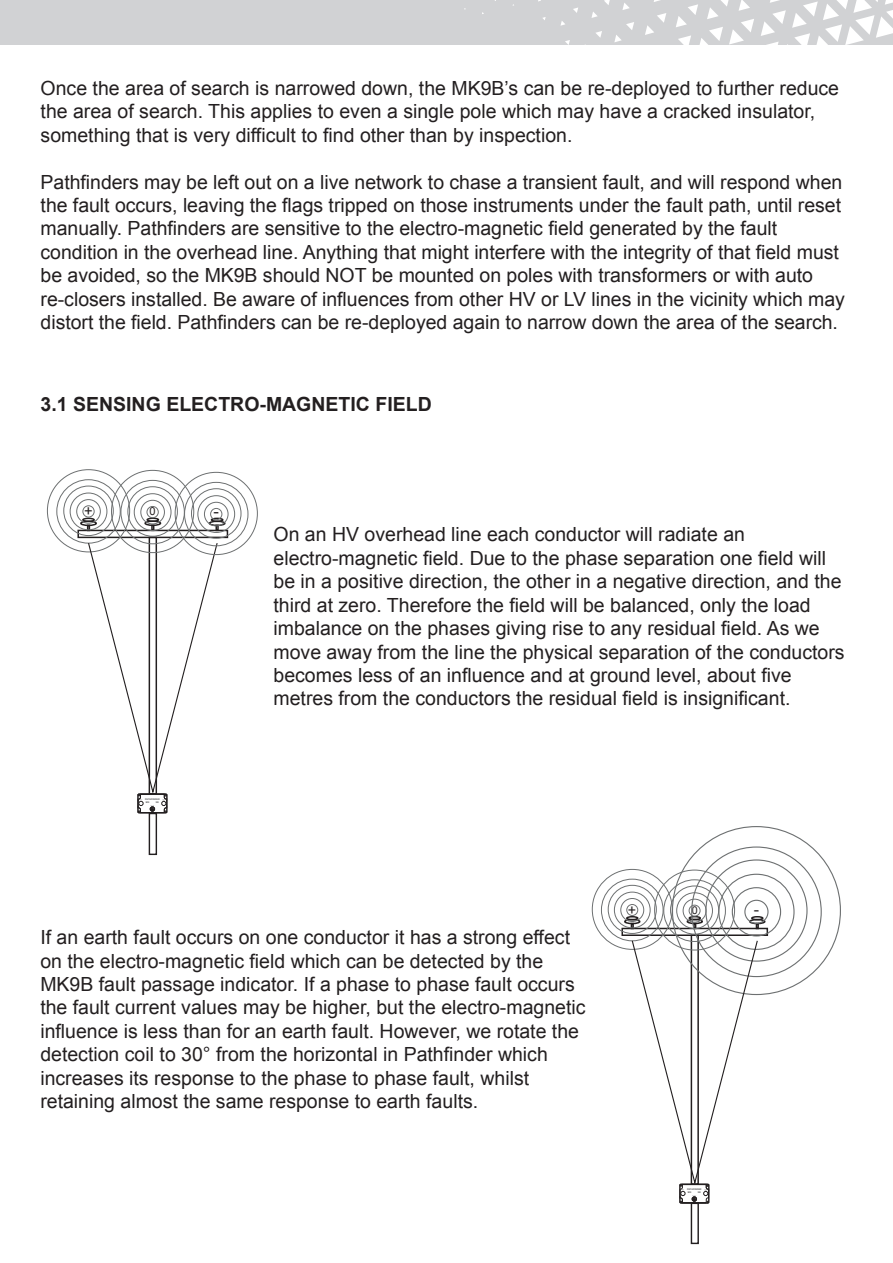
<style>
.page{position:relative;width:893px;height:1263px;background:#fff}
.page>*{position:absolute;margin:0;border:0;box-sizing:border-box;transform-origin:0 0}
.t1{font:19.5px/23.4px "Arial";color:#231f20}
.t2{font:700 19.5px "Arial";color:#231f20}
.t3{font:16.65px "Arial";color:#231f20}
.t4{font:16.2px "Arial";color:#231f20}
.t5{font:14.7px "Arial";color:#231f20}
.t6{font:14.4px "Arial";color:#231f20}
.t7{font:11.1px "Arial";color:#231f20}
.t8{font:10.8px "Arial";color:#231f20}
.t9{font:700 2.25px/2.7px "Arial";color:#57585a}
</style>
<div class="page">
<div style="left:0;top:0;width:893px;height:44px;background:#d1d2d4"></div>
<svg style="left:761px;top:0;width:132px;height:45px"></svg>
<svg style="left:676px;top:0;width:78px;height:45px"></svg>
<svg style="left:645px;top:13px;width:21px;height:22px"></svg>
<svg style="left:614px;top:22px;width:20px;height:20px"></svg>
<svg style="left:622px;top:3px;width:7px;height:7px"></svg>
<svg style="left:596px;top:31px;width:6px;height:7px"></svg>
<svg style="left:604px;top:0;width:6px;height:5px"></svg>
<svg style="left:591px;top:12px;width:6px;height:6px"></svg>
<svg style="left:565px;top:40px;width:5px;height:5px"></svg>
<svg style="left:573px;top:7px;width:5px;height:6px"></svg>
<svg style="left:560px;top:21px;width:5px;height:5px"></svg>
<div style="left:691px;top:1202px;width:8px;height:42px;border:1px solid #231f20"></div>
<div style="left:621px;top:928px;width:147px;height:8px;border:2px solid #231f20"></div>
<div style="left:624px;top:919px;width:16px;height:5px;border:2px solid #231f20;border-radius:50%"></div>
<div style="left:626px;top:916px;width:12px;height:4px;border:2px solid #231f20;border-radius:50%"></div>
<svg style="left:631px;top:923px;width:3px;height:6px"></svg>
<div style="left:749px;top:919px;width:16px;height:5px;border:2px solid #231f20;border-radius:50%"></div>
<div style="left:751px;top:916px;width:12px;height:4px;border:2px solid #231f20;border-radius:50%"></div>
<svg style="left:756px;top:924px;width:3px;height:5px"></svg>
<div style="left:687px;top:919px;width:16px;height:5px;border:2px solid #231f20;border-radius:50%"></div>
<div style="left:689px;top:916px;width:12px;height:4px;border:2px solid #231f20;border-radius:50%"></div>
<svg style="left:693px;top:923px;width:3px;height:4px"></svg>
<div style="left:744px;top:900px;width:24px;height:24px;border:1px solid #6d7071;border-radius:50%"></div>
<div style="left:732px;top:887px;width:49px;height:49px;border:1px solid #6d7071;border-radius:50%"></div>
<div style="left:689px;top:905px;width:11px;height:11px;border:1px solid #6d7071;border-radius:50%"></div>
<div style="left:670px;top:886px;width:49px;height:48px;border:1px solid #6d7071;border-radius:50%"></div>
<div style="left:664px;top:880px;width:62px;height:62px;border:1px solid #6d7071;border-radius:50%"></div>
<div style="left:676px;top:892px;width:37px;height:37px;border:1px solid #6d7071;border-radius:50%"></div>
<div style="left:683px;top:899px;width:23px;height:23px;border:1px solid #6d7071;border-radius:50%"></div>
<div style="left:627px;top:904px;width:11px;height:12px;border:1px solid #6d7071;border-radius:50%"></div>
<div style="left:608px;top:885px;width:48px;height:49px;border:1px solid #6d7071;border-radius:50%"></div>
<div style="left:601px;top:879px;width:62px;height:62px;border:1px solid #6d7071;border-radius:50%"></div>
<div style="left:614px;top:892px;width:36px;height:36px;border:1px solid #6d7071;border-radius:50%"></div>
<div style="left:621px;top:898px;width:23px;height:24px;border:1px solid #6d7071;border-radius:50%"></div>
<div style="left:149px;top:813px;width:8px;height:42px;border:1px solid #231f20"></div>
<div style="left:77px;top:530px;width:151px;height:8px;border:2px solid #231f20"></div>
<div style="left:80px;top:521px;width:17px;height:5px;border:2px solid #231f20;border-radius:50%"></div>
<div style="left:82px;top:518px;width:13px;height:4px;border:2px solid #231f20;border-radius:50%"></div>
<svg style="left:87px;top:525px;width:3px;height:6px"></svg>
<div style="left:209px;top:521px;width:17px;height:5px;border:2px solid #231f20;border-radius:50%"></div>
<div style="left:211px;top:518px;width:12px;height:4px;border:2px solid #231f20;border-radius:50%"></div>
<svg style="left:215px;top:526px;width:4px;height:5px"></svg>
<div style="left:144px;top:520px;width:17px;height:6px;border:2px solid #231f20;border-radius:50%"></div>
<div style="left:146px;top:517px;width:13px;height:5px;border:2px solid #231f20;border-radius:50%"></div>
<svg style="left:151px;top:524px;width:3px;height:5px"></svg>
<div style="left:147px;top:506px;width:11px;height:12px;border:1px solid #6d7071;border-radius:50%"></div>
<div style="left:128px;top:486px;width:50px;height:50px;border:1px solid #6d7071;border-radius:50%"></div>
<div style="left:121px;top:480px;width:64px;height:64px;border:1px solid #6d7071;border-radius:50%"></div>
<div style="left:134px;top:493px;width:37px;height:38px;border:1px solid #6d7071;border-radius:50%"></div>
<div style="left:141px;top:500px;width:24px;height:24px;border:1px solid #6d7071;border-radius:50%"></div>
<div style="left:83px;top:506px;width:11px;height:11px;border:1px solid #6d7071;border-radius:50%"></div>
<div style="left:64px;top:486px;width:49px;height:50px;border:1px solid #6d7071;border-radius:50%"></div>
<div style="left:57px;top:479px;width:63px;height:64px;border:1px solid #6d7071;border-radius:50%"></div>
<div style="left:70px;top:493px;width:37px;height:37px;border:1px solid #6d7071;border-radius:50%"></div>
<div style="left:77px;top:499px;width:24px;height:24px;border:1px solid #6d7071;border-radius:50%"></div>
<div style="left:210px;top:508px;width:12px;height:12px;border:1px solid #6d7071;border-radius:50%"></div>
<div style="left:191px;top:488px;width:50px;height:50px;border:1px solid #6d7071;border-radius:50%"></div>
<div style="left:184px;top:482px;width:64px;height:64px;border:1px solid #6d7071;border-radius:50%"></div>
<div style="left:198px;top:495px;width:37px;height:38px;border:1px solid #6d7071;border-radius:50%"></div>
<div style="left:204px;top:502px;width:24px;height:24px;border:1px solid #6d7071;border-radius:50%"></div>
<svg style="left:87px;top:542px;width:131px;height:271px"></svg>
<div style="left:138px;top:794px;width:29px;height:19px;border:1px solid #231f20"></div>
<svg style="left:631px;top:939px;width:128px;height:264px"></svg>
<div style="left:680px;top:1184px;width:29px;height:19px;border:1px solid #231f20"></div>
<p class="t1" style="left:41px;top:77px;width:800px">Once the area of search is narrowed down, the MK9B’s can be re-deployed to further reduce the area of search. This applies to even a single pole which may have a cracked insulator, something that is very difficult to find other than by inspection.</p>
<p class="t1" style="left:41px;top:170px;width:806px">Pathfinders may be left out on a live network to chase a transient fault, and will respond when the fault occurs, leaving the flags tripped on those instruments under the fault path, until reset manually. Pathfinders are sensitive to the electro-magnetic field generated by the fault condition in the overhead line. Anything that might interfere with the integrity of that field must be avoided, so the MK9B should NOT be mounted on poles with transformers or with auto re-closers installed. Be aware of influences from other HV or LV lines in the vicinity which may distort the field. Pathfinders can be re-deployed again to narrow down the area of the search.</p>
<p class="t2" style="left:41px;top:392px;width:393px">3.1 SENSING ELECTRO-MAGNETIC FIELD</p>
<p class="t5" style="left:84px;top:502px;width:10px">+</p>
<p class="t7" style="left:150px;top:504px;width:8px">0</p>
<p class="t3" style="left:213px;top:500px;width:7px">-</p>
<p class="t9" style="left:146px;top:798px;width:15px;text-indent:-1px">PATHFINDER<br>MK</p>
<p class="t9" style="left:156px;top:801px;width:4px">9B</p>
<p class="t1" style="left:273px;top:523px;width:573px">On an HV overhead line each conductor will radiate an electro-magnetic field. Due to the phase separation one field will be in a positive direction, the other in a negative direction, and the third at zero. Therefore the field will be balanced, only the load imbalance on the phases giving rise to any residual field. As we move away from the line the physical separation of the conductors becomes less of an influence and at ground level, about five metres from the conductors the residual field is insignificant.</p>
<p class="t6" style="left:628px;top:900px;width:10px">+</p>
<p class="t8" style="left:692px;top:903px;width:7px">0</p>
<p class="t4" style="left:754px;top:899px;width:7px">-</p>
<p class="t1" style="left:40px;top:926px;width:547px">If an earth fault occurs on one conductor it has a strong effect on the electro-magnetic field which can be detected by the MK9B fault passage indicator. If a phase to phase fault occurs the fault current values may be higher, but the electro-magnetic influence is less than for an earth fault. However, we rotate the detection coil to 30° from the horizontal in Pathfinder which increases its response to the phase to phase fault, whilst retaining almost the same response to earth faults.</p>
<p class="t9" style="left:688px;top:1188px;width:15px;text-indent:-1px">PATHFINDER<br>MK</p>
<p class="t9" style="left:698px;top:1191px;width:4px">9B</p>
</div>
